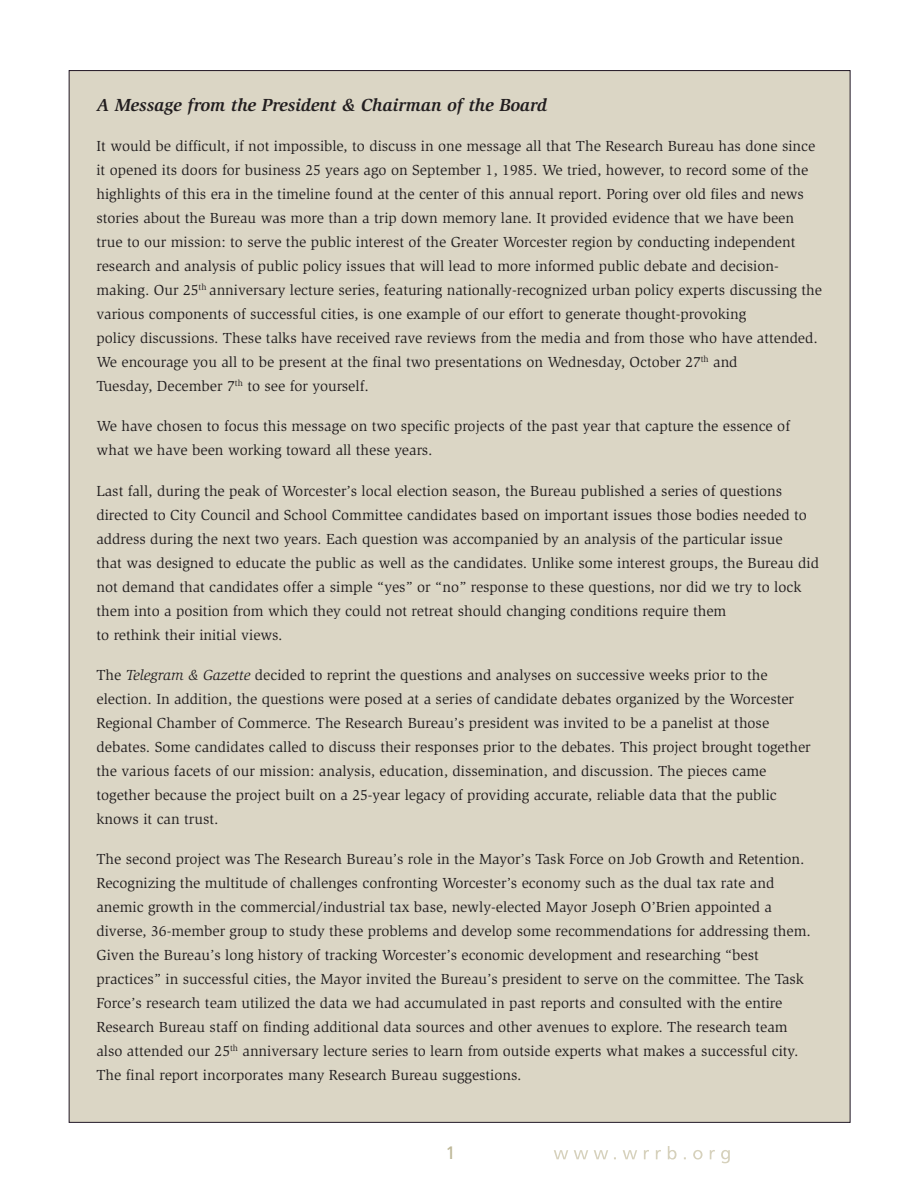
<style>
.page{position:relative;width:918px;height:1188px;background:#fff}
.page>*{position:absolute;margin:0;border:0;box-sizing:border-box;transform-origin:0 0}
.t1{font:italic 700 18px "Slimbach";color:#231f20}
.t2{font:18px "Frutiger";color:#beb898}
.t3{font:15px/24px "Slimbach";color:#231f20}
.s1{font-style:italic}
</style>
<div class="page">
<svg style="left:554px;top:1146px;width:176px;height:17px"></svg>
<div style="left:70px;top:71px;width:780px;height:1051px;background:#dbd6c5"></div>
<p class="t1" style="left:97px;top:98px;width:452px">A Message from the President &amp; Chairman of the Board</p>
<p class="t3" style="left:96px;top:135px;width:727px">It would be difficult, if not impossible, to discuss in one message all that The Research Bureau has done since it opened its doors for business 25 years ago on September 1, 1985. We tried, however, to record some of the highlights of this era in the timeline found at the center of this annual report. Poring over old files and news stories about the Bureau was more than a trip down memory lane. It provided evidence that we have been true to our mission: to serve the public interest of the Greater Worcester region by conducting independent research and analysis of public policy issues that will lead to more informed public debate and decision&shy;making. Our 25<sup>th</sup> anniversary lecture series, featuring nationally-recognized urban policy experts discussing the various components of successful cities, is one example of our effort to generate thought-provoking<br>policy discussions. These talks have received rave reviews from the media and from those who have attended.<br>We encourage you all to be present at the final two presentations on Wednesday, October 27<sup>th</sup> and<br>Tuesday, December 7<sup>th</sup> to see for yourself.</p>
<p class="t3" style="left:96px;top:415px;width:695px">We have chosen to focus this message on two specific projects of the past year that capture the essence of what we have been working toward all these years.</p>
<p class="t3" style="left:96px;top:480px;width:724px">Last fall, during the peak of Worcester’s local election season, the Bureau published a series of questions directed to City Council and School Committee candidates based on important issues those bodies needed to address during the next two years. Each question was accompanied by an analysis of the particular issue<br>that was designed to educate the public as well as the candidates. Unlike some interest groups, the Bureau did not demand that candidates offer a simple “yes” or “no” response to these questions, nor did we try to lock them into a position from which they could not retreat should changing conditions require them<br>to rethink their initial views.</p>
<p class="t3" style="left:96px;top:664px;width:716px">The <span class="s1">Telegram &amp; Gazette</span> decided to reprint the questions and analyses on successive weeks prior to the election. In addition, the questions were posed at a series of candidate debates organized by the Worcester Regional Chamber of Commerce. The Research Bureau’s president was invited to be a panelist at those debates. Some candidates called to discuss their responses prior to the debates. This project brought together the various facets of our mission: analysis, education, dissemination, and discussion. The pieces came together because the project built on a 25-year legacy of providing accurate, reliable data that the public knows it can trust.</p>
<p class="t3" style="left:96px;top:848px;width:716px">The second project was The Research Bureau’s role in the Mayor’s Task Force on Job Growth and Retention.<br>Recognizing the multitude of challenges confronting Worcester’s economy such as the dual tax rate and anemic growth in the commercial/industrial tax base, newly-elected Mayor Joseph O’Brien appointed a diverse, 36-member group to study these problems and develop some recommendations for addressing them.<br>Given the Bureau’s long history of tracking Worcester’s economic development and researching “best practices” in successful cities, the Mayor invited the Bureau’s president to serve on the committee. The Task Force’s research team utilized the data we had accumulated in past reports and consulted with the entire Research Bureau staff on finding additional data sources and other avenues to explore. The research team also attended our 25<sup>th</sup> anniversary lecture series to learn from outside experts what makes a successful city.<br>The final report incorporates many Research Bureau suggestions.</p>
<p class="t2" style="left:446px;top:1146px;width:12px">1</p>
</div>
